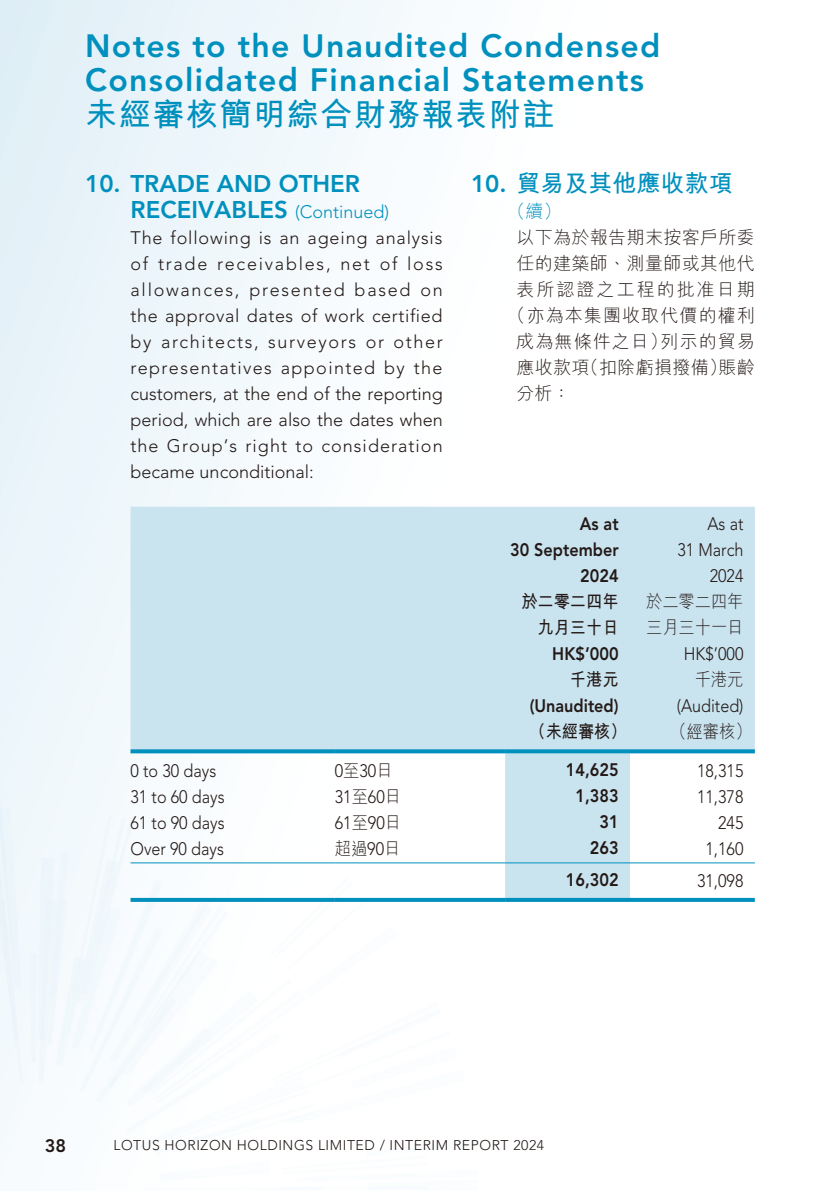
<style>
.page{position:relative;width:840px;height:1191px;background:#fff}
.page>*{position:absolute;margin:0;border:0;box-sizing:border-box;transform-origin:0 0}
.t1{font:800 32px/34px "Avenir LT Std";letter-spacing:.04em;color:#0090bd}
.t2{font:700 32px "M Hei HK";letter-spacing:.05em;color:#0090bd}
.t3{font:800 24px/26px "Avenir LT Std";color:#0090bd}
.t4{font:700 24px "M Hei HK";color:#0090bd}
.t5{font:300 18px/26px "Avenir LT Std";color:#231916;text-align:justify}
.t6{font:300 18px/26px "Avenir LT Std";color:#231916;text-align:right;scale:.9 1}
.t7{font:800 18px/26px "Avenir LT Std";color:#231916;text-align:right;scale:.9 1}
.t8{font:300 18px "M Hei HK";letter-spacing:.02em;color:#231916}
.t9{font:300 18px "M Hei HK";letter-spacing:.06em;color:#231916}
.t10{font:700 18px/26px "M Hei HK";color:#231916;text-align:right;scale:.9 1}
.t11{font:300 18px "M Hei HK";letter-spacing:.02em;color:#231916;scale:.9 1}
.t12{font:300 18px "M Hei HK";letter-spacing:.11em;color:#231916}
.t13{font:300 18px/26px "M Hei HK";color:#231916;scale:.9 1}
.t14{font:300 18px "M Hei HK";color:#0090bd}
.t15{font:800 18px "Avenir LT Std";color:#231916}
.t16{font:300 14px "Avenir LT Std";letter-spacing:.04em;color:#231916}
.s1{font-weight:300;font-size:18px}
.s2{font-family:"Avenir LT Std";font-weight:800}
.s3{font-family:"M Hei HK"}
.s4{font-family:"Avenir LT Std"}
</style>
<div class="page">
<img style="left:0;top:0;width:755px;height:1147px">
<svg style="left:130px;top:507px;width:624px;height:391px;fill:#c9e3ef"></svg>
<svg style="left:130px;top:749px;width:204px;height:4px"></svg>
<svg style="left:334px;top:749px;width:171px;height:4px"></svg>
<svg style="left:505px;top:749px;width:124px;height:4px"></svg>
<svg style="left:629px;top:749px;width:125px;height:4px"></svg>
<hr style="left:130px;top:862px;width:204px;height:1px;background:#0090bd">
<hr style="left:334px;top:862px;width:171px;height:1px;background:#0090bd">
<hr style="left:505px;top:862px;width:124px;height:1px;background:#0090bd">
<hr style="left:629px;top:862px;width:125px;height:1px;background:#0090bd">
<svg style="left:130px;top:898px;width:204px;height:4px"></svg>
<svg style="left:334px;top:898px;width:171px;height:4px"></svg>
<svg style="left:505px;top:898px;width:124px;height:4px"></svg>
<svg style="left:629px;top:898px;width:125px;height:4px"></svg>
<h1 class="t1" style="left:85px;top:29px;width:576px">Notes to the Unaudited Condensed<br>Consolidated Financial Statements</h1>
<h1 class="t2" style="left:85px;top:91px;width:470px">未經審核簡明綜合財務報表附註</h1>
<h2 class="t3" style="left:130px;top:170px;width:260px;text-indent:-45px">10. TRADE AND OTHER<br>RECEIVABLES <span class="s1">(Continued)</span></h2>
<p class="t5" style="left:130px;top:225px;width:313px">The following is an ageing analysis of trade receivables, net of loss allowances, presented based on the approval dates of work certified by architects, surveyors or other representatives appointed by the customers, at the end of the reporting period, which are also the dates when the Group’s right to consideration became unconditional:</p>
<h2 class="t4" style="left:471px;top:165px;width:263px"><span class="s2">10.</span> 貿易及其他應收款項</h2>
<p class="t14" style="left:507px;top:202px;width:55px">（續）</p>
<p class="t8" style="left:516px;top:228px;width:240px">以下為於報告期末按客戶所委</p>
<p class="t8" style="left:516px;top:254px;width:240px">任的建築師、測量師或其他代</p>
<p class="t12" style="left:516px;top:280px;width:240px">表所認證之工程的批准日期</p>
<p class="t9" style="left:507px;top:306px;width:249px">（亦為本集團收取代價的權利</p>
<p class="t9" style="left:516px;top:332px;width:240px">成為無條件之日）列示的貿易</p>
<p class="t8" style="left:516px;top:358px;width:240px">應收款項（扣除虧損撥備）賬齡</p>
<p class="t8" style="left:516px;top:384px;width:55px">分析：</p>
<p class="t7" style="left:510px;top:510px;width:122px">As at<br>30 September<br>2024</p>
<p class="t6" style="left:677px;top:511px;width:75px">As at<br>31 March<br>2024</p>
<p class="t10" style="left:521px;top:587px;width:110px">於二零二四年九月三十日</p>
<p class="t13" style="left:645px;top:588px;width:110px">於二零二四年三月三十一日</p>
<p class="t7" style="left:552px;top:640px;width:75px">HK$’000</p>
<p class="t6" style="left:683px;top:641px;width:68px">HK$’000</p>
<p class="t10" style="left:569px;top:665px;width:55px">千港元</p>
<p class="t11" style="left:694px;top:670px;width:55px">千港元</p>
<p class="t7" style="left:529px;top:693px;width:100px">(Unaudited)</p>
<p class="t6" style="left:676px;top:693px;width:76px">(Audited)</p>
<p class="t10" style="left:529px;top:717px;width:110px">（未經審核）</p>
<p class="t11" style="left:670px;top:722px;width:91px">（經審核）</p>
<p class="t6" style="left:130px;top:758px;width:97px">0 to 30 days</p>
<p class="t6" style="left:334px;top:758px;width:66px">0<span class="s3">至</span>30<span class="s3">日</span></p>
<p class="t7" style="left:565px;top:757px;width:60px">14,625</p>
<p class="t6" style="left:696px;top:758px;width:53px">18,315</p>
<p class="t6" style="left:130px;top:784px;width:106px">31 to 60 days</p>
<p class="t6" style="left:334px;top:784px;width:75px">31<span class="s3">至</span>60<span class="s3">日</span></p>
<p class="t7" style="left:575px;top:783px;width:49px">1,383</p>
<p class="t6" style="left:696px;top:784px;width:53px">11,378</p>
<p class="t6" style="left:130px;top:810px;width:106px">61 to 90 days</p>
<p class="t6" style="left:334px;top:810px;width:75px">61<span class="s3">至</span>90<span class="s3">日</span></p>
<p class="t7" style="left:599px;top:809px;width:23px">31</p>
<p class="t6" style="left:717px;top:810px;width:30px">245</p>
<p class="t6" style="left:130px;top:836px;width:105px">Over 90 days</p>
<p class="t11" style="left:334px;top:839px;width:74px">超過<span class="s4">90</span>日</p>
<p class="t7" style="left:589px;top:835px;width:33px">263</p>
<p class="t6" style="left:705px;top:836px;width:44px">1,160</p>
<p class="t7" style="left:565px;top:867px;width:60px">16,302</p>
<p class="t6" style="left:696px;top:868px;width:53px">31,098</p>
<p class="t15" style="left:45px;top:1135px;width:23px">38</p>
<p class="t16" style="left:113px;top:1137px;width:432px">LOTUS HORIZON HOLDINGS LIMITED / INTERIM REPORT 2024</p>
</div>
